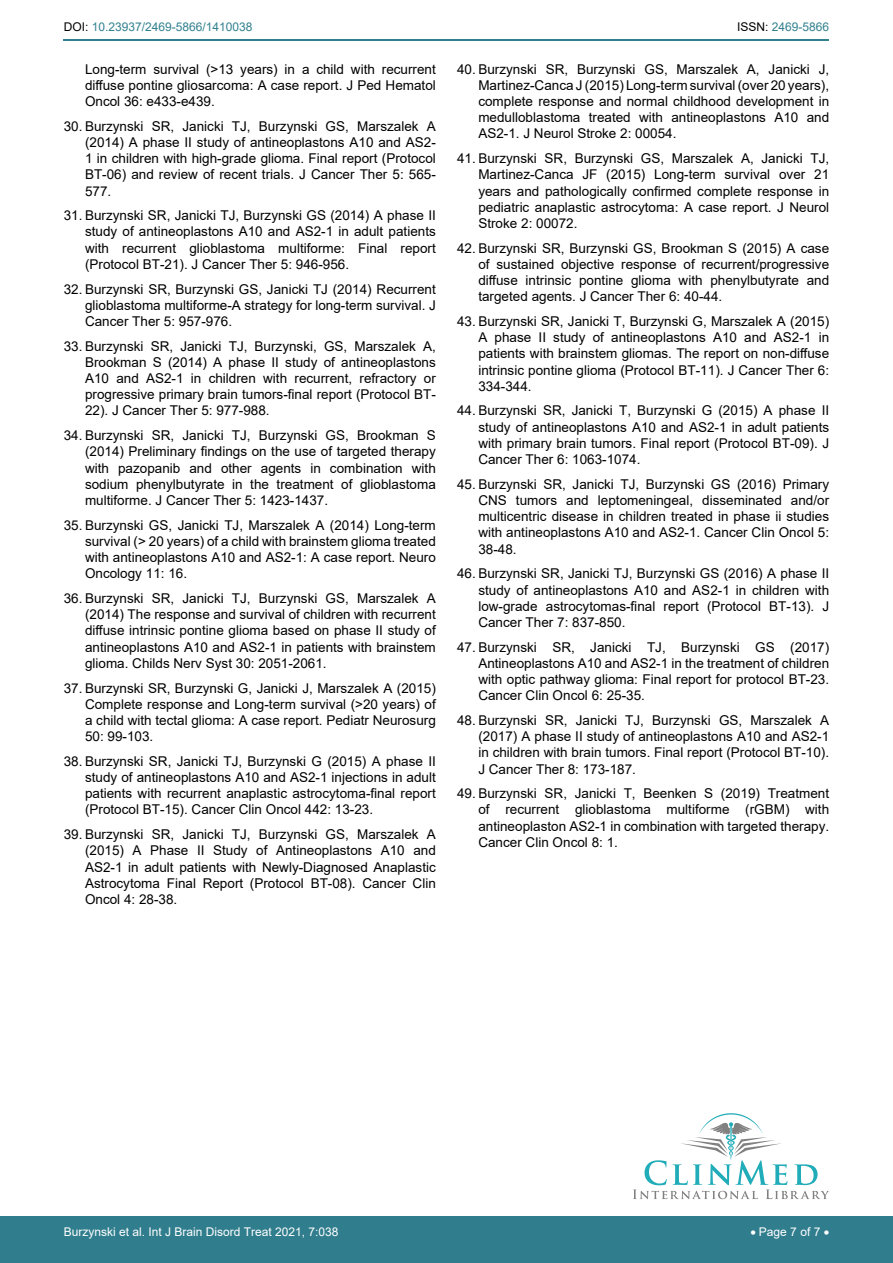
<style>
.page{position:relative;width:893px;height:1263px;background:#fff}
.page>*{position:absolute;margin:0;border:0;box-sizing:border-box;transform-origin:0 0}
.t1{font:13.5px/16.2px "Arial";color:#000;text-align:justify}
.t2{font:12px "Arial";color:#fff}
.t3{font:12px "Arial";color:#30808d}
.s1{color:#000}
</style>
<div class="page">
<hr style="left:64px;top:40px;width:765px;height:1px;background:#30808d">
<div style="left:0;top:1217px;width:893px;height:46px;background:#307d8d"></div>
<svg style="left:633px;top:1113px;width:196px;height:86px"></svg>
<p class="t3" style="left:64px;top:19px;width:190px"><span class="s1">DOI:</span> 10.23937/2469-5866/1410038</p>
<p class="t3" style="left:737px;top:19px;width:94px"><span class="s1">ISSN:</span> 2469-5866</p>
<p class="t1" style="left:85px;top:61px;width:352px">Long-term survival (&gt;13 years) in a child with recurrent diffuse pontine gliosarcoma: A case report. J Ped Hematol Oncol 36: e433-e439.</p>
<p class="t1" style="left:85px;top:118px;width:352px;text-indent:-21px">30. Burzynski SR, Janicki TJ, Burzynski GS, Marszalek A (2014) A phase II study of antineoplastons A10 and AS2- 1 in children with high-grade glioma. Final report (Protocol BT-06) and review of recent trials. J Cancer Ther 5: 565- 577.</p>
<p class="t1" style="left:85px;top:207px;width:352px;text-indent:-21px">31. Burzynski SR, Janicki TJ, Burzynski GS (2014) A phase II study of antineoplastons A10 and AS2-1 in adult patients with recurrent glioblastoma multiforme: Final report (Protocol BT-21). J Cancer Ther 5: 946-956.</p>
<p class="t1" style="left:85px;top:281px;width:352px;text-indent:-21px">32. Burzynski SR, Burzynski GS, Janicki TJ (2014) Recurrent glioblastoma multiforme-A strategy for long-term survival. J Cancer Ther 5: 957-976.</p>
<p class="t1" style="left:85px;top:338px;width:352px;text-indent:-21px">33. Burzynski SR, Janicki TJ, Burzynski, GS, Marszalek A, Brookman S (2014) A phase II study of antineoplastons A10 and AS2-1 in children with recurrent, refractory or progressive primary brain tumors-final report (Protocol BT-22). J Cancer Ther 5: 977-988.</p>
<p class="t1" style="left:85px;top:427px;width:352px;text-indent:-21px">34. Burzynski SR, Janicki TJ, Burzynski GS, Brookman S (2014) Preliminary findings on the use of targeted therapy with pazopanib and other agents in combination with sodium phenylbutyrate in the treatment of glioblastoma multiforme. J Cancer Ther 5: 1423-1437.</p>
<p class="t1" style="left:85px;top:517px;width:352px;text-indent:-21px">35. Burzynski GS, Janicki TJ, Marszalek A (2014) Long-term survival (&gt; 20 years) of a child with brainstem glioma treated with antineoplastons A10 and AS2-1: A case report. Neuro Oncology 11: 16.</p>
<p class="t1" style="left:85px;top:590px;width:352px;text-indent:-21px">36. Burzynski SR, Janicki TJ, Burzynski GS, Marszalek A (2014) The response and survival of children with recurrent diffuse intrinsic pontine glioma based on phase II study of antineoplastons A10 and AS2-1 in patients with brainstem glioma. Childs Nerv Syst 30: 2051-2061.</p>
<p class="t1" style="left:85px;top:680px;width:352px;text-indent:-21px">37. Burzynski SR, Burzynski G, Janicki J, Marszalek A (2015)<br>Complete response and Long-term survival (&gt;20 years) of a child with tectal glioma: A case report. Pediatr Neurosurg 50: 99-103.</p>
<p class="t1" style="left:85px;top:753px;width:352px;text-indent:-21px">38. Burzynski SR, Janicki TJ, Burzynski G (2015) A phase II study of antineoplastons A10 and AS2-1 injections in adult patients with recurrent anaplastic astrocytoma-final report (Protocol BT-15). Cancer Clin Oncol 442: 13-23.</p>
<p class="t1" style="left:85px;top:826px;width:352px;text-indent:-21px">39. Burzynski SR, Janicki TJ, Burzynski GS, Marszalek A (2015) A Phase II Study of Antineoplastons A10 and AS2-1 in adult patients with Newly-Diagnosed Anaplastic Astrocytoma Final Report (Protocol BT-08). Cancer Clin Oncol 4: 28-38.</p>
<p class="t1" style="left:478px;top:61px;width:352px;text-indent:-21px">40. Burzynski SR, Burzynski GS, Marszalek A, Janicki J, Martinez-Canca J (2015) Long-term survival (over 20 years), complete response and normal childhood development in medulloblastoma treated with antineoplastons A10 and AS2-1. J Neurol Stroke 2: 00054.</p>
<p class="t1" style="left:478px;top:150px;width:352px;text-indent:-21px">41. Burzynski SR, Burzynski GS, Marszalek A, Janicki TJ, Martinez-Canca JF (2015) Long-term survival over 21 years and pathologically confirmed complete response in pediatric anaplastic astrocytoma: A case report. J Neurol Stroke 2: 00072.</p>
<p class="t1" style="left:478px;top:240px;width:352px;text-indent:-21px">42. Burzynski SR, Burzynski GS, Brookman S (2015) A case of sustained objective response of recurrent/progressive diffuse intrinsic pontine glioma with phenylbutyrate and targeted agents. J Cancer Ther 6: 40-44.</p>
<p class="t1" style="left:478px;top:313px;width:352px;text-indent:-21px">43. Burzynski SR, Janicki T, Burzynski G, Marszalek A (2015)<br>A phase II study of antineoplastons A10 and AS2-1 in patients with brainstem gliomas. The report on non-diffuse intrinsic pontine glioma (Protocol BT-11). J Cancer Ther 6:<br>334-344.</p>
<p class="t1" style="left:478px;top:403px;width:352px;text-indent:-21px">44. Burzynski SR, Janicki T, Burzynski G (2015) A phase II study of antineoplastons A10 and AS2-1 in adult patients with primary brain tumors. Final report (Protocol BT-09). J Cancer Ther 6: 1063-1074.</p>
<p class="t1" style="left:478px;top:476px;width:352px;text-indent:-21px">45. Burzynski SR, Janicki TJ, Burzynski GS (2016) Primary CNS tumors and leptomeningeal, disseminated and/or multicentric disease in children treated in phase ii studies with antineoplastons A10 and AS2-1. Cancer Clin Oncol 5:<br>38-48.</p>
<p class="t1" style="left:478px;top:565px;width:352px;text-indent:-21px">46. Burzynski SR, Janicki TJ, Burzynski GS (2016) A phase II study of antineoplastons A10 and AS2-1 in children with low-grade astrocytomas-final report (Protocol BT-13). J Cancer Ther 7: 837-850.</p>
<p class="t1" style="left:478px;top:639px;width:352px;text-indent:-21px">47. Burzynski SR, Janicki TJ, Burzynski GS (2017)<br>Antineoplastons A10 and AS2-1 in the treatment of children with optic pathway glioma: Final report for protocol BT-23.<br>Cancer Clin Oncol 6: 25-35.</p>
<p class="t1" style="left:478px;top:712px;width:352px;text-indent:-21px">48. Burzynski SR, Janicki TJ, Burzynski GS, Marszalek A (2017) A phase II study of antineoplastons A10 and AS2-1 in children with brain tumors. Final report (Protocol BT-10).<br>J Cancer Ther 8: 173-187.</p>
<p class="t1" style="left:478px;top:785px;width:352px;text-indent:-21px">49. Burzynski SR, Janicki T, Beenken S (2019) Treatment of recurrent glioblastoma multiforme (rGBM) with antineoplaston AS2-1 in combination with targeted therapy.<br>Cancer Clin Oncol 8: 1.</p>
<p class="t2" style="left:64px;top:1223px;width:276px">Burzynski et al. Int J Brain Disord Treat 2021, 7:038</p>
<p class="t2" style="left:750px;top:1223px;width:80px">• Page 7 of 7 •</p>
</div>
